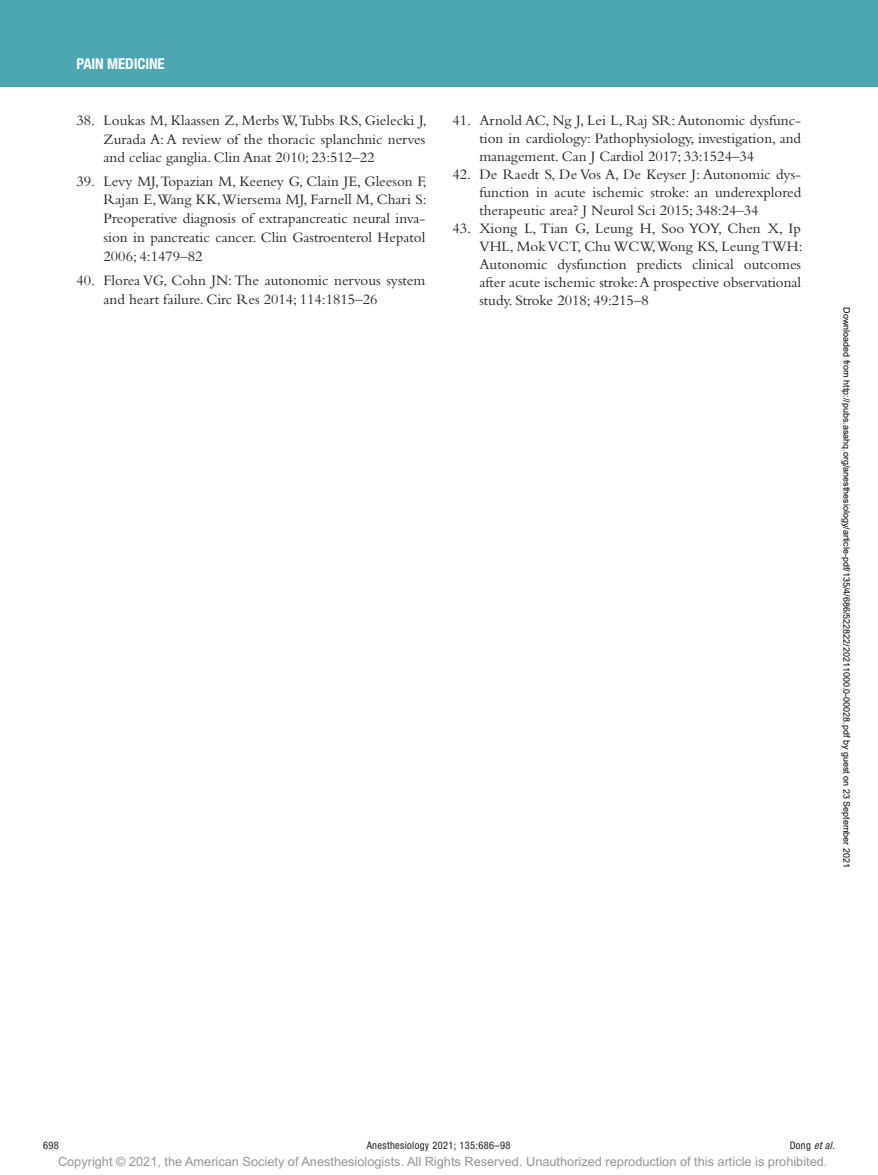
<style>
.page{position:relative;width:878px;height:1175px;background:#fff}
.page>*{position:absolute;margin:0;border:0;box-sizing:border-box;transform-origin:0 0}
.t1{font:15px/18px "Bembo Std";color:#231f20;text-align:justify}
.t2{font:700 condensed 15px "Helvetica Neue LT Std";letter-spacing:-.01em;color:#fff}
.t3{font:12.75px "Arial MT Std";color:#939598}
.t4{font:condensed 10.5px "Helvetica Neue LT Std";letter-spacing:.03em;color:#231f20}
.t5{font:italic condensed 10.5px "Helvetica Neue LT Std";color:#231f20}
.t6{font:9px "Arial";color:#000}
.s1{font-style:normal}
</style>
<div class="page">
<div style="left:0;top:0;width:878px;height:86px;background:#4da7b0"></div>
<p class="t2" style="left:77px;top:54px;width:90px">PAIN MEDICINE</p>
<p class="t1" style="left:104px;top:110px;width:325px;line-height:18.8px;text-indent:-27px">38. Loukas M, Klaassen Z, Merbs W, Tubbs RS, Gielecki J, Zurada A: A review of the thoracic splanchnic nerves and celiac ganglia. Clin Anat 2010; 23:512–22</p>
<p class="t1" style="left:104px;top:171px;width:325px;line-height:18.8px;text-indent:-27px">39. Levy MJ, Topazian M, Keeney G, Clain JE, Gleeson F, Rajan E, Wang KK, Wiersema MJ, Farnell M, Chari S:<br>Preoperative diagnosis of extrapancreatic neural inva&shy;sion in pancreatic cancer. Clin Gastroenterol Hepatol 2006; 4:1479–82</p>
<p class="t1" style="left:104px;top:271px;width:323px;line-height:18.8px;text-indent:-27px">40. Florea VG, Cohn JN: The autonomic nervous system and heart failure. Circ Res 2014; 114:1815–26</p>
<p class="t1" style="left:479px;top:111px;width:323px;text-indent:-27px">41. Arnold AC, Ng J, Lei L, Raj SR: Autonomic dysfunc&shy;tion in cardiology: Pathophysiology, investigation, and management. Can J Cardiol 2017; 33:1524–34</p>
<p class="t1" style="left:479px;top:165px;width:323px;text-indent:-27px">42. De Raedt S, De Vos A, De Keyser J: Autonomic dys&shy;function in acute ischemic stroke: an underexplored therapeutic area? J Neurol Sci 2015; 348:24–34</p>
<p class="t1" style="left:479px;top:219px;width:325px;text-indent:-27px">43. Xiong L, Tian G, Leung H, Soo YOY, Chen X, Ip VHL, Mok VCT, Chu WCW, Wong KS, Leung TWH:<br>Autonomic dysfunction predicts clinical outcomes after acute ischemic stroke: A prospective observational study. Stroke 2018; 49:215–8</p>
<p class="t6" style="left:850px;top:307px;width:562px;rotate:90deg">Downloaded from http://pubs.asahq.org/anesthesiology/article-pdf/135/4/686/522822/20211000.0-00028.pdf by guest on 23 September 2021</p>
<p class="t4" style="left:43px;top:1139px;width:17px">698</p>
<p class="t4" style="left:367px;top:1139px;width:145px">Anesthesiology 2021; 135:686–98</p>
<p class="t5" style="left:789px;top:1139px;width:47px"><span class="s1">Dong</span> et al.</p>
<p class="t3" style="left:58px;top:1154px;width:771px">Copyright © 2021, the American Society of Anesthesiologists. All Rights Reserved. Unauthorized reproduction of this article is prohibited.</p>
</div>
